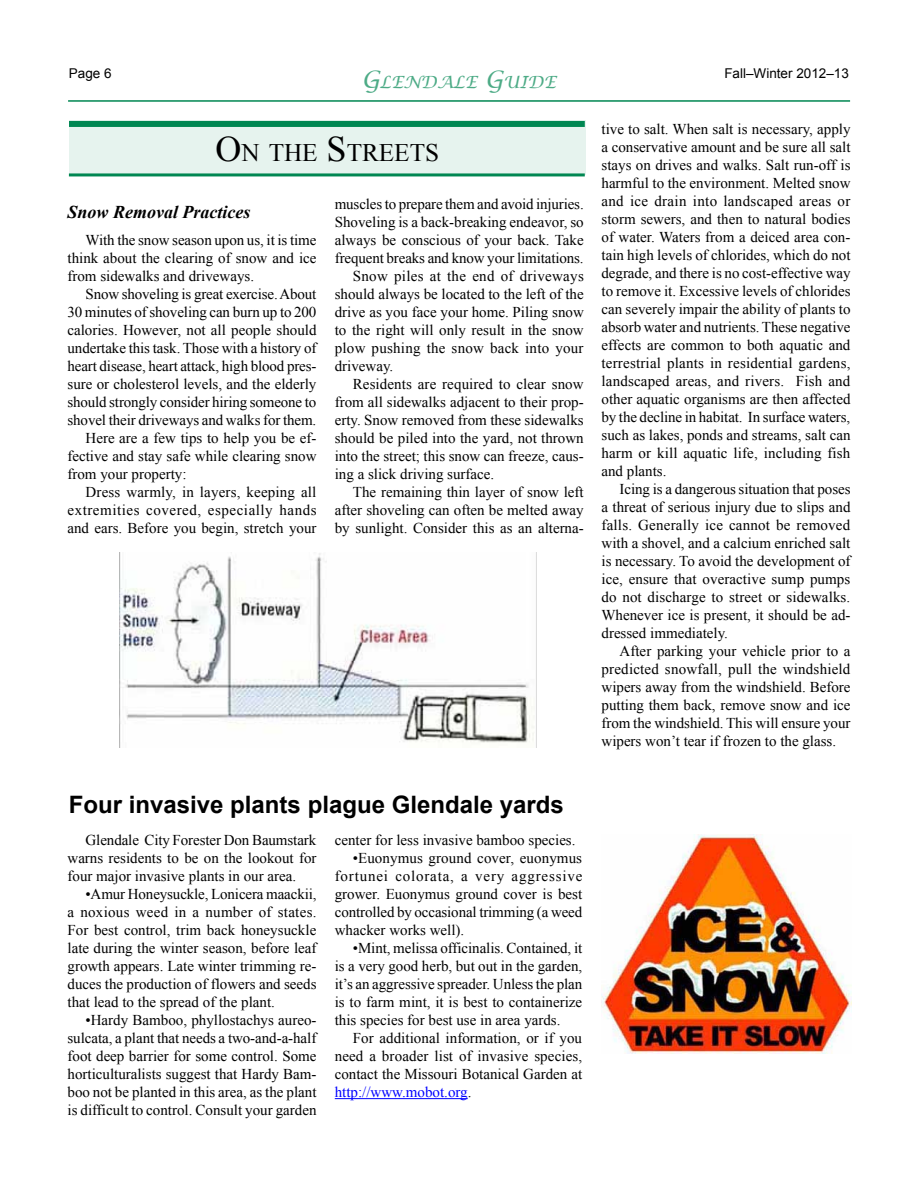
<style>
.page{position:relative;width:918px;height:1188px;background:#fff}
.page>*{position:absolute;margin:0;border:0;box-sizing:border-box;transform-origin:0 0}
.t1{font:25.2px "Times New Roman";color:#000}
.t2{font:700 24px "Arial";color:#000}
.t3{font:italic 700 18px "Times New Roman";color:#000}
.t4{font:italic 16.8px "Lucida Calligraphy";color:#4dab86}
.t5{font:15px/18px "Times New Roman";color:#000;text-align:justify}
.t6{font:15px "Times New Roman";letter-spacing:.035em;color:#000}
.t7{font:15px "Times New Roman";letter-spacing:.02em;color:#000}
.t8{font:13.5px "Arial";color:#000}
.s1{font-size:24px}
.s2{font-size:36px}
.s3{color:#00f}
</style>
<div class="page">
<hr style="left:68px;top:100px;width:782px;height:2px;background:#008752">
<div style="left:69px;top:121px;width:516px;height:54px;background:#e6f3ee"></div>
<div style="left:69px;top:121px;width:516px;height:6px;background:#008752"></div>
<hr style="left:69px;top:173px;width:516px;height:3px;background:#008752">
<hr style="left:335px;top:1098px;width:133px;height:1px;background:#00f">
<img style="left:120px;top:553px;width:414px;height:194px">
<img style="left:602px;top:835px;width:249px;height:218px">
<p class="t8" style="left:69px;top:65px;width:44px">Page 6</p>
<p class="t8" style="left:724px;top:64px;width:126px">Fall–Winter 2012–13</p>
<p class="t4" style="left:362px;top:72px;width:196px"><span class="s1">G</span>LENDALE <span class="s1">G</span>UIDE</p>
<h1 class="t1" style="left:215px;top:136px;width:225px"><span class="s2">O</span>N THE <span class="s2">S</span> TREETS</h1>
<p class="t3" style="left:68px;top:200px;width:185px">Snow Removal Practices</p>
<p class="t5" style="left:68px;top:231px;width:251px;text-indent:18px">With the snow season upon us, it is time think about the clearing of snow and ice from sidewalks and driveways.</p>
<p class="t5" style="left:86px;top:285px;width:232px">Snow shoveling is great exercise. About</p>
<p class="t5" style="left:68px;top:303px;width:250px">30 minutes of shoveling can burn up to 200</p>
<p class="t5" style="left:68px;top:321px;width:250px">calories. However, not all people should</p>
<p class="t5" style="left:68px;top:339px;width:251px">undertake this task. Those with a history of</p>
<p class="t5" style="left:68px;top:357px;width:250px">heart disease, heart attack, high blood pres-</p>
<p class="t5" style="left:68px;top:375px;width:250px">sure or cholesterol levels, and the elderly</p>
<p class="t5" style="left:68px;top:393px;width:250px">should strongly consider hiring someone to</p>
<p class="t5" style="left:68px;top:411px;width:250px">shovel their driveways and walks for them.</p>
<p class="t5" style="left:86px;top:429px;width:232px">Here are a few tips to help you be ef-</p>
<p class="t5" style="left:68px;top:447px;width:250px">fective and stay safe while clearing snow</p>
<p class="t5" style="left:68px;top:465px;width:121px">from your property:</p>
<p class="t5" style="left:86px;top:483px;width:232px">Dress warmly, in layers, keeping all</p>
<p class="t6" style="left:68px;top:500px;width:251px">extremities covered, especially hands</p>
<p class="t5" style="left:68px;top:519px;width:251px">and ears. Before you begin, stretch your</p>
<p class="t5" style="left:335px;top:195px;width:250px">muscles to prepare them and avoid injuries.</p>
<p class="t5" style="left:335px;top:213px;width:250px">Shoveling is a back-breaking endeavor, so</p>
<p class="t5" style="left:335px;top:231px;width:251px">always be conscious of your back. Take</p>
<p class="t5" style="left:335px;top:249px;width:250px">frequent breaks and know your limitations.</p>
<p class="t7" style="left:353px;top:266px;width:233px">Snow piles at the end of driveways</p>
<p class="t5" style="left:335px;top:285px;width:250px">should always be located to the left of the</p>
<p class="t5" style="left:335px;top:303px;width:251px">drive as you face your home. Piling snow</p>
<p class="t5" style="left:335px;top:321px;width:250px">to the right will only result in the snow</p>
<p class="t5" style="left:335px;top:339px;width:250px">plow pushing the snow back into your</p>
<p class="t5" style="left:335px;top:357px;width:60px">driveway.</p>
<p class="t5" style="left:353px;top:375px;width:232px">Residents are required to clear snow</p>
<p class="t5" style="left:335px;top:393px;width:250px">from all sidewalks adjacent to their prop-</p>
<p class="t5" style="left:335px;top:411px;width:251px">erty. Snow removed from these sidewalks</p>
<p class="t5" style="left:335px;top:429px;width:250px">should be piled into the yard, not thrown</p>
<p class="t5" style="left:335px;top:447px;width:251px">into the street; this snow can freeze, caus-</p>
<p class="t5" style="left:335px;top:465px;width:161px">ing a slick driving surface.</p>
<p class="t5" style="left:353px;top:483px;width:232px">The remaining thin layer of snow left</p>
<p class="t5" style="left:335px;top:501px;width:251px">after shoveling can often be melted away</p>
<p class="t5" style="left:335px;top:519px;width:251px">by sunlight. Consider this as an alterna-</p>
<p class="t5" style="left:602px;top:120px;width:251px">tive to salt. When salt is necessary, apply a conservative amount and be sure all salt stays on drives and walks. Salt run-off is harmful to the environment. Melted snow and ice drain into landscaped areas or storm sewers, and then to natural bodies of water. Waters from a deiced area con&shy;tain high levels of chlorides, which do not degrade, and there is no cost-effective way to remove it. Excessive levels of chlorides can severely impair the ability of plants to absorb water and nutrients. These negative effects are common to both aquatic and terrestrial plants in residential gardens, landscaped areas, and rivers. Fish and other aquatic organisms are then affected by the decline in habitat. In surface waters, such as lakes, ponds and streams, salt can harm or kill aquatic life, including fish and plants.</p>
<p class="t5" style="left:602px;top:480px;width:251px;text-indent:18px">Icing is a dangerous situation that poses a threat of serious injury due to slips and falls. Generally ice cannot be removed with a shovel, and a calcium enriched salt is necessary. To avoid the development of ice, ensure that overactive sump pumps do not discharge to street or sidewalks.<br>Whenever ice is present, it should be ad&shy;dressed immediately.</p>
<p class="t5" style="left:602px;top:642px;width:251px;text-indent:18px">After parking your vehicle prior to a predicted snowfall, pull the windshield wipers away from the windshield. Before putting them back, remove snow and ice from the windshield. This will ensure your wipers won’t tear if frozen to the glass.</p>
<h2 class="t2" style="left:69px;top:789px;width:496px">Four invasive plants plague Glendale yards</h2>
<p class="t5" style="left:335px;top:831px;width:242px">center for less invasive bamboo species.</p>
<p class="t5" style="left:335px;top:849px;width:249px;text-indent:18px">•Euonymus ground cover, euonymus fortunei colorata, a very aggressive grower. Euonymus ground cover is best controlled by occasional trimming (a weed whacker works well).</p>
<p class="t5" style="left:335px;top:939px;width:249px;text-indent:18px">•Mint, melissa officinalis. Contained, it is a very good herb, but out in the garden, it’s an aggressive spreader. Unless the plan is to farm mint, it is best to containerize this species for best use in area yards.</p>
<p class="t5" style="left:335px;top:1029px;width:249px;text-indent:18px">For additional information, or if you need a broader list of invasive species, contact the Missouri Botanical Garden at <span class="s3">http://www.mobot.org</span>.</p>
<p class="t5" style="left:68px;top:831px;width:251px;text-indent:18px">Glendale City Forester Don Baumstark warns residents to be on the lookout for four major invasive plants in our area.</p>
<p class="t5" style="left:68px;top:885px;width:251px;text-indent:18px">•Amur Honeysuckle, Lonicera maackii, a noxious weed in a number of states.<br>For best control, trim back honeysuckle late during the winter season, before leaf growth appears. Late winter trimming re&shy;duces the production of flowers and seeds that lead to the spread of the plant.</p>
<p class="t5" style="left:68px;top:1011px;width:251px;text-indent:18px">•Hardy Bamboo, phyllostachys aureo&shy;sulcata, a plant that needs a two-and-a-half foot deep barrier for some control. Some horticulturalists suggest that Hardy Bam&shy;boo not be planted in this area, as the plant is difficult to control. Consult your garden</p>
</div>
